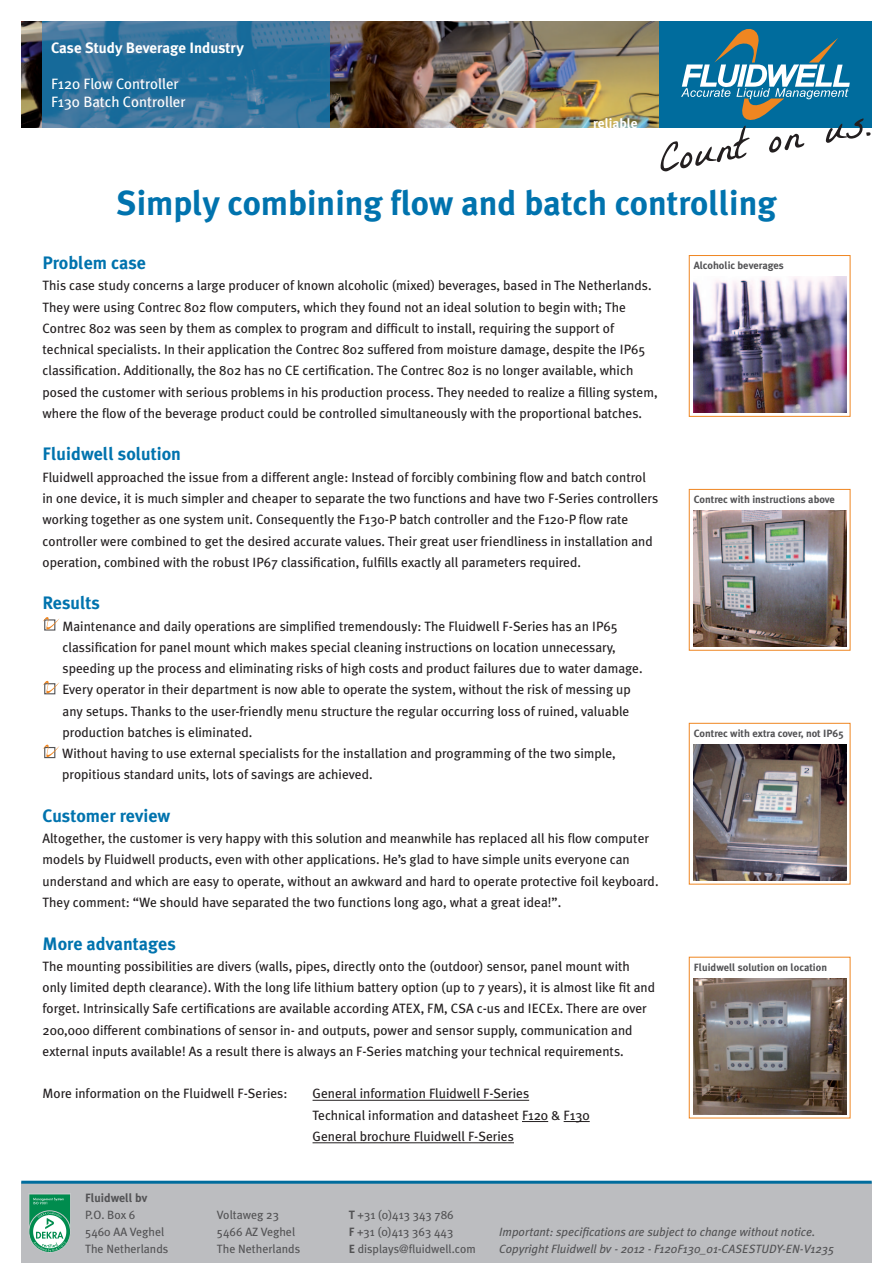
<style>
.page{position:relative;width:893px;height:1263px;background:#fff}
.page>*{position:absolute;margin:0;border:0;box-sizing:border-box;transform-origin:0 0}
.t1{font:700 34.5px "Meta Plus";color:#0073ae}
.t2{font:700 18px "Meta Plus";color:#0073ae}
.t3{font:15px/18px "Meta Plus";color:#fff}
.t4{font:700 15px "Meta Plus";color:#fff}
.t5{font:13.5px/21.3px "Meta Plus";color:#231f20}
.t6{font:700 13.5px "Meta Plus";color:#fff}
.t7{font:italic 12px/17px "Meta Plus";color:#535355}
.t8{font:12px/17px "Meta Plus";color:#535355}
.t9{font:700 12px "Meta Plus";color:#535355}
.t10{font:11.85px "Meta Plus";color:#535355}
.t11{font:700 10.5px "Meta Plus";color:#535355}
.s1{font-weight:700}
</style>
<div class="page">
<hr style="left:313px;top:1100px;width:216px;height:1px;background:#231f20">
<svg style="left:522px;top:1121px;width:26px;height:1px"></svg>
<svg style="left:564px;top:1121px;width:26px;height:1px"></svg>
<hr style="left:313px;top:1142px;width:201px;height:1px;background:#231f20">
<svg style="left:43px;top:617px;width:17px;height:13px"></svg>
<svg style="left:43px;top:680px;width:17px;height:14px"></svg>
<svg style="left:43px;top:744px;width:17px;height:14px"></svg>
<div style="left:689px;top:255px;width:161px;height:162px;border:1px solid #ef8621"></div>
<img style="left:693px;top:276px;width:153px;height:136px">
<div style="left:689px;top:723px;width:161px;height:161px;border:1px solid #ef8621"></div>
<img style="left:693px;top:744px;width:153px;height:136px">
<div style="left:21px;top:1182px;width:851px;height:81px;background:#bcbdc0"></div>
<hr style="left:21px;top:1181px;width:851px;height:3px;background:#006c9d">
<div style="left:29px;top:1193px;width:42px;height:38px;background:#008c4e"></div>
<div style="left:29px;top:1193px;width:42px;height:38px;border:1px solid #c7c8ca"></div>
<svg style="left:29px;top:1211px;width:42px;height:41px"></svg>
<div style="left:29px;top:1210px;width:42px;height:43px;border:1px solid #c7c8ca;border-radius:50%"></div>
<hr style="left:29px;top:1194px;width:42px;height:1px;background:#c7c8ca">
<svg style="left:33px;top:1197px;width:31px;height:7px"></svg>
<svg style="left:33px;top:1212px;width:33px;height:40px"></svg>
<img style="left:21px;top:21px;width:638px;height:107px">
<img style="left:43px;top:21px;width:287px;height:107px">
<div style="left:659px;top:21px;width:213px;height:107px;background:#006c9d"></div>
<svg style="left:661px;top:29px;width:210px;height:142px"></svg>
<div style="left:689px;top:489px;width:161px;height:162px;border:1px solid #ef8621"></div>
<img style="left:693px;top:510px;width:153px;height:136px">
<img style="left:693px;top:978px;width:153px;height:136px">
<p class="t4" style="left:51px;top:39px;width:194px">Case Study Beverage Industry</p>
<p class="t3" style="left:51px;top:75px;width:136px">F120 Flow Controller<br>F130 Batch Controller</p>
<p class="t6" style="left:593px;top:115px;width:46px">reliable</p>
<h1 class="t1" style="left:117px;top:183px;width:661px">Simply combining flow and batch controlling</h1>
<h2 class="t2" style="left:43px;top:252px;width:105px">Problem case</h2>
<p class="t5" style="left:43px;top:275px;width:617px">This case study concerns a large producer of known alcoholic (mixed) beverages, based in The Netherlands.<br>They were using Contrec 802 flow computers, which they found not an ideal solution to begin with; The Contrec 802 was seen by them as complex to program and difficult to install, requiring the support of technical specialists. In their application the Contrec 802 suffered from moisture damage, despite the IP65 classification. Additionally, the 802 has no CE certification. The Contrec 802 is no longer available, which posed the customer with serious problems in his production process. They needed to realize a filling system, where the flow of the beverage product could be controlled simultaneously with the proportional batches.</p>
<h2 class="t2" style="left:43px;top:444px;width:140px">Fluidwell solution</h2>
<p class="t5" style="left:43px;top:466px;width:617px">Fluidwell approached the issue from a different angle: Instead of forcibly combining flow and batch control in one device, it is much simpler and cheaper to separate the two functions and have two F-Series controllers working together as one system unit. Consequently the F130-P batch controller and the F120-P flow rate controller were combined to get the desired accurate values. Their great user friendliness in installation and operation, combined with the robust IP67 classification, fulfills exactly all parameters required.</p>
<h2 class="t2" style="left:43px;top:593px;width:59px">Results</h2>
<p class="t5" style="left:62px;top:615px;width:582px">Maintenance and daily operations are simplified tremendously: The Fluidwell F-Series has an IP65 classification for panel mount which makes special cleaning instructions on location unnecessary, speeding up the process and eliminating risks of high costs and product failures due to water damage.<br>Every operator in their department is now able to operate the system, without the risk of messing up any setups. Thanks to the user-friendly menu structure the regular occurring loss of ruined, valuable production batches is eliminated.<br>Without having to use external specialists for the installation and programming of the two simple, propitious standard units, lots of savings are achieved.</p>
<h2 class="t2" style="left:43px;top:805px;width:129px">Customer review</h2>
<p class="t5" style="left:43px;top:828px;width:618px">Altogether, the customer is very happy with this solution and meanwhile has replaced all his flow computer models by Fluidwell products, even with other applications. He’s glad to have simple units everyone can understand and which are easy to operate, without an awkward and hard to operate protective foil keyboard.<br>They comment: “We should have separated the two functions long ago, what a great idea!”.</p>
<h2 class="t2" style="left:43px;top:933px;width:135px">More advantages</h2>
<p class="t5" style="left:43px;top:955px;width:614px">The mounting possibilities are divers (walls, pipes, directly onto the (outdoor) sensor, panel mount with only limited depth clearance). With the long life lithium battery option (up to 7 years), it is almost like fit and forget. Intrinsically Safe certifications are available according ATEX, FM, CSA c-us and IECEx. There are over 200,000 different combinations of sensor in- and outputs, power and sensor supply, communication and external inputs available! As a result there is always an F-Series matching your technical requirements.</p>
<p class="t5" style="left:43px;top:1083px;width:247px">More information on the Fluidwell F-Series:</p>
<p class="t5" style="left:313px;top:1083px;width:279px">General information Fluidwell F-Series<br>Technical information and datasheet F120 &amp; F130<br>General brochure Fluidwell F-Series</p>
<p class="t11" style="left:694px;top:260px;width:92px">Alcoholic beverages</p>
<p class="t11" style="left:694px;top:493px;width:143px">Contrec with instructions above</p>
<p class="t11" style="left:694px;top:727px;width:151px">Contrec with extra cover, not IP65</p>
<p class="t11" style="left:694px;top:961px;width:135px">Fluidwell solution on location</p>
<p class="t9" style="left:85px;top:1190px;width:64px">Fluidwell bv</p>
<p class="t8" style="left:85px;top:1206px;width:85px">P.O. Box 6<br>5460 AA Veghel<br>The Netherlands</p>
<p class="t8" style="left:217px;top:1206px;width:85px">Voltaweg 23<br>5466 AZ Veghel<br>The Netherlands</p>
<p class="t8" style="left:349px;top:1206px;width:107px"><span class="s1">T</span> +31 (0)413 343 786<br><span class="s1">F</span> +31 (0)413 363 443</p>
<p class="t10" style="left:349px;top:1242px;width:129px"><span class="s1">E</span> displays@fluidwell.com</p>
<p class="t7" style="left:499px;top:1223px;width:337px">Important: specifications are subject to change without notice.<br>Copyright Fluidwell bv - 2012 - F120F130_01-CASESTUDY-EN-V1235</p>
</div>
